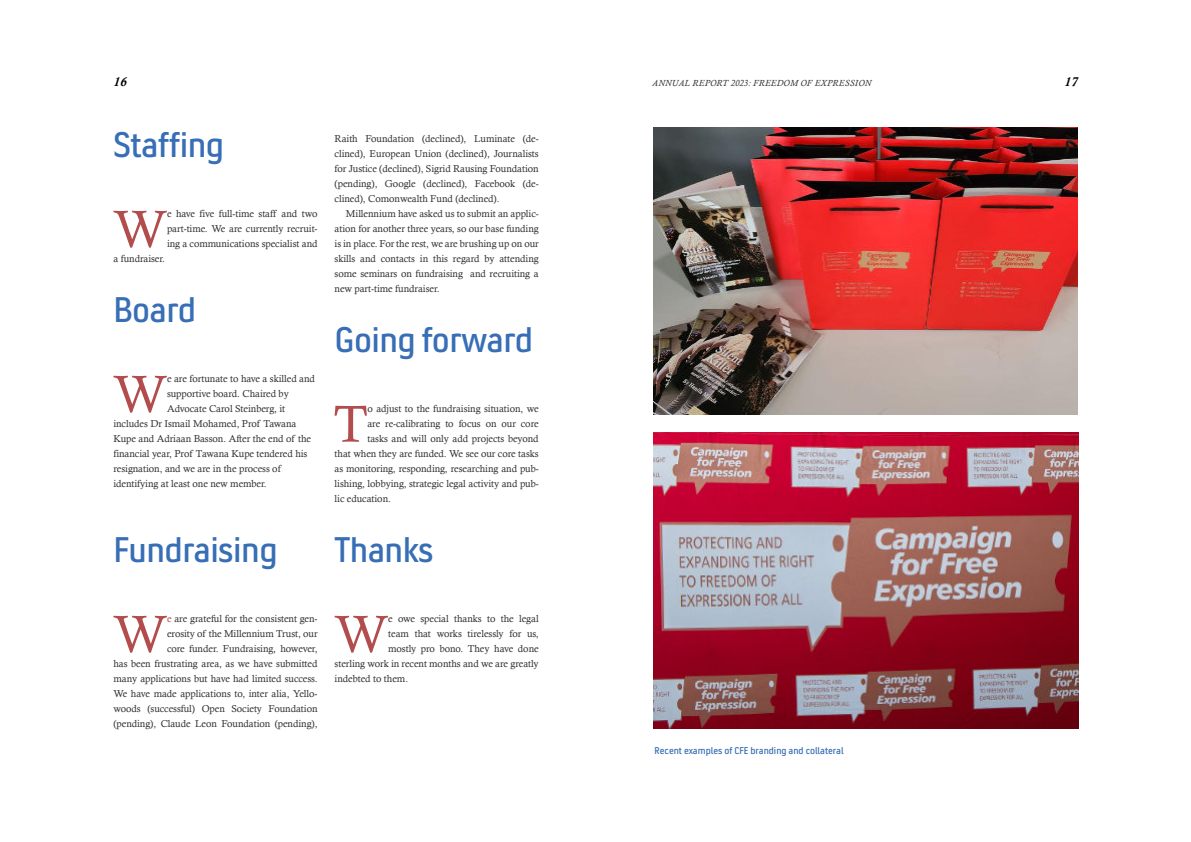
<style>
.page{position:relative;width:1191px;height:842px;background:#fff}
.page>*{position:absolute;margin:0;border:0;box-sizing:border-box;transform-origin:0 0}
.t1{font:52.1px "Calisto";color:#b34d4d}
.t2{font:36px "Convection Condensed";letter-spacing:-.015em;color:#376eb5}
.t3{font:italic 700 13px "Calisto";color:#000}
.t4{font:10px/15px "Calisto";letter-spacing:-.005em;color:#303030;text-align:justify}
.t5{font:10px "Convection Condensed";color:#376eb5}
.t6{font:italic 9px "Calisto";letter-spacing:.025em;color:#303030}
.s1{color:#b34d4d}
</style>
<div class="page">
<img style="left:653px;top:127px;width:424px;height:287px">
<img style="left:653px;top:433px;width:425px;height:295px">
<h3 class="t3" style="left:113px;top:77px;width:15px">16</h3>
<p class="t6" style="left:652px;top:79px;width:221px">ANNUAL REPORT 2023: FREEDOM OF EXPRESSION</p>
<h3 class="t3" style="left:1064px;top:77px;width:15px">17</h3>
<h2 class="t2" style="left:113px;top:131px;width:112px">Staffing</h2>
<h1 class="t1" style="left:113px;top:209px;width:56px">W</h1>
<p class="t4" style="left:167px;top:207px;width:152px">e have five full-time staff and two part-time. We are currently recruit&shy;ing a communications specialist and</p>
<p class="t4" style="left:113px;top:252px;width:53px">a fundraiser.</p>
<h2 class="t2" style="left:113px;top:296px;width:84px">Board</h2>
<h1 class="t1" style="left:113px;top:374px;width:56px">W</h1>
<p class="t4" style="left:167px;top:372px;width:150px">e are fortunate to have a skilled and</p>
<p class="t4" style="left:167px;top:387px;width:123px">supportive board. Chaired by</p>
<p class="t4" style="left:167px;top:402px;width:120px">Advocate Carol Steinberg, it</p>
<p class="t4" style="left:113px;top:417px;width:185px">includes Dr Ismail Mohamed, Prof Tawana</p>
<p class="t4" style="left:113px;top:432px;width:199px">Kupe and Adriaan Basson. After the end of the</p>
<p class="t4" style="left:113px;top:447px;width:195px">financial year, Prof Tawana Kupe tendered his</p>
<p class="t4" style="left:113px;top:462px;width:169px">resignation, and we are in the process of</p>
<p class="t4" style="left:113px;top:477px;width:155px">identifying at least one new member.</p>
<h2 class="t2" style="left:113px;top:536px;width:165px">Fundraising</h2>
<p class="t4" style="left:334px;top:132px;width:206px">Raith Foundation (declined), Luminate (de&shy;clined), European Union (declined), Journalists for Justice (declined), Sigrid Rausing Foundation (pending), Google (declined), Facebook (de&shy;clined), Comonwealth Fund (declined).</p>
<p class="t4" style="left:334px;top:207px;width:206px;text-indent:11px">Millennium have asked us to submit an applic&shy;ation for another three years, so our base funding is in place. For the rest, we are brushing up on our skills and contacts in this regard by attending some seminars on fundraising and recruiting a new part-time fundraiser.</p>
<h2 class="t2" style="left:334px;top:326px;width:200px">Going forward</h2>
<h1 class="t1" style="left:333px;top:404px;width:36px">T</h1>
<p class="t4" style="left:367px;top:402px;width:173px">o adjust to the fundraising situation, we</p>
<p class="t4" style="left:367px;top:417px;width:173px">are re-calibrating to focus on our core</p>
<p class="t4" style="left:367px;top:432px;width:173px">tasks and will only add projects beyond</p>
<p class="t4" style="left:334px;top:447px;width:206px">that when they are funded. We see our core tasks</p>
<p class="t4" style="left:334px;top:462px;width:206px">as monitoring, responding, researching and pub-</p>
<p class="t4" style="left:334px;top:477px;width:206px">lishing, lobbying, strategic legal activity and pub-</p>
<p class="t4" style="left:334px;top:492px;width:58px">lic education.</p>
<h2 class="t2" style="left:334px;top:536px;width:101px">Thanks</h2>
<p class="t4" style="left:113px;top:612px;width:206px;text-align:right"><span class="s1">e</span> are grateful for the consistent gen-<br>erosity of the Millennium Trust, our<br>core funder. Fundraising, however,<br>has been frustrating area, as we have submitted many applications but have had limited success.<br>We have made applications to, inter alia, Yello&shy;woods (successful) Open Society Foundation (pending), Claude Leon Foundation (pending),</p>
<h1 class="t1" style="left:113px;top:614px;width:56px">W</h1>
<h1 class="t1" style="left:334px;top:614px;width:56px">W</h1>
<p class="t4" style="left:388px;top:612px;width:152px">e owe special thanks to the legal</p>
<p class="t4" style="left:388px;top:627px;width:152px">team that works tirelessly for us,</p>
<p class="t4" style="left:388px;top:642px;width:152px">mostly pro bono. They have done</p>
<p class="t4" style="left:334px;top:657px;width:206px">sterling work in recent months and we are greatly</p>
<p class="t4" style="left:334px;top:672px;width:75px">indebted to them.</p>
<p class="t5" style="left:654px;top:747px;width:190px">Recent examples of CFE branding and collateral</p>
</div>
